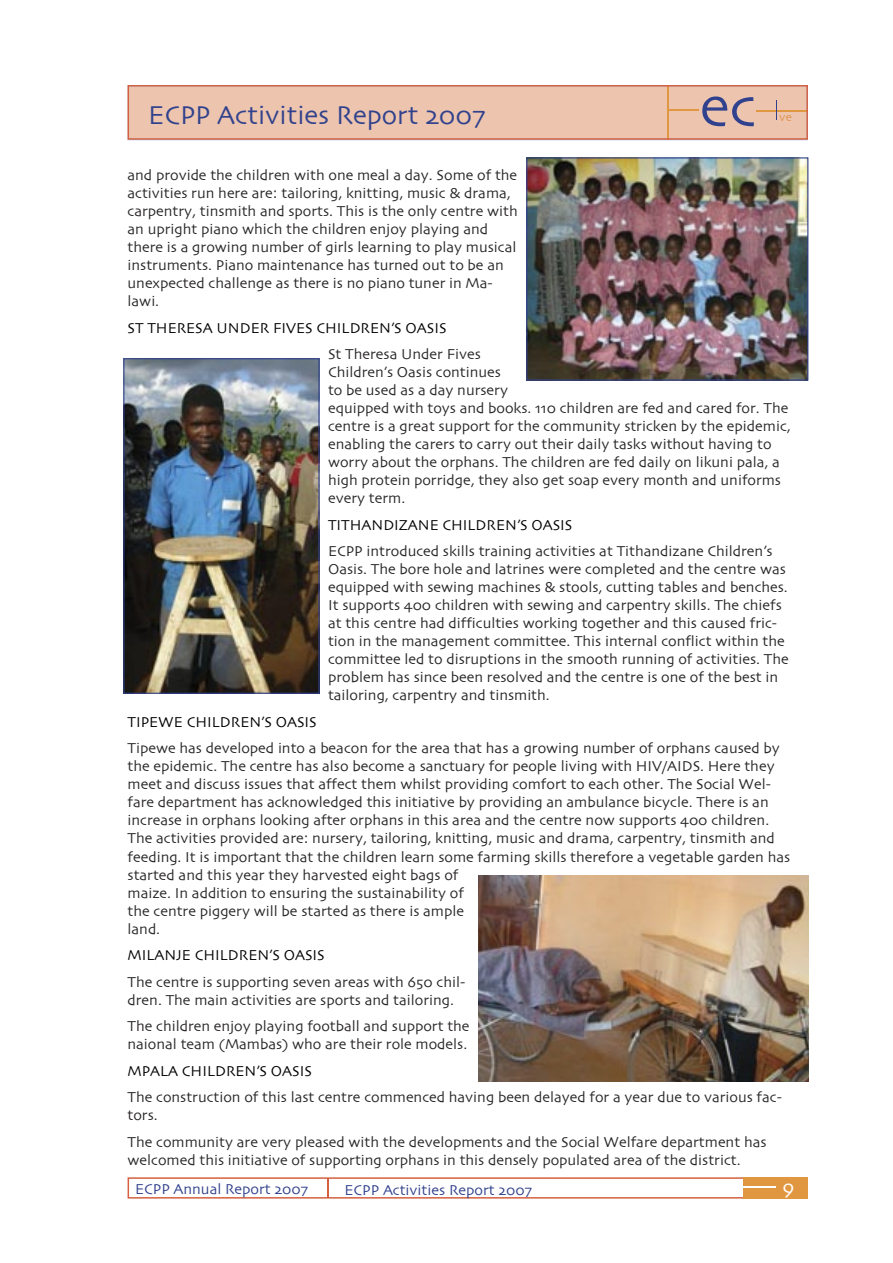
<style>
.page{position:relative;width:893px;height:1263px;background:#fff}
.page>*{position:absolute;margin:0;border:0;box-sizing:border-box;transform-origin:0 0}
.t1{font:58.5px "Skia CC";color:#30418d}
.t2{font:27px "Skia CC";color:#30428d}
.t3{font:21px "Skia CC";color:#fff}
.t4{font:15px/18px "Skia CC";color:#272425}
.t5{font:15px "Skia CC";color:#000}
.t6{font:15px "Skia CC";color:#30408b}
.t7{font:12px "Skia CC";color:#e0924a}
</style>
<div class="page">
<div style="left:744px;top:1177px;width:64px;height:22px;background:#e19740"></div>
<svg style="left:128px;top:85px;width:680px;height:55px;background:#eabda7"></svg>
<img style="left:526px;top:157px;width:282px;height:224px">
<svg style="left:128px;top:1177px;width:648px;height:21px"></svg>
<img style="left:478px;top:876px;width:331px;height:206px">
<img style="left:123px;top:358px;width:197px;height:336px">
<h2 class="t2" style="left:148px;top:100px;width:339px">ECPP Activities Report 2007</h2>
<h1 class="t1" style="left:700px;top:75px;width:58px">ec</h1>
<p class="t7" style="left:779px;top:110px;width:14px">ve</p>
<p class="t4" style="left:128px;top:166px;width:392px">and provide the children with one meal a day. Some of the activities run here are: tailoring, knitting, music &amp; drama, carpentry, tinsmith and sports. This is the only centre with an upright piano which the children enjoy playing and there is a growing number of girls learning to play musical instruments. Piano maintenance has turned out to be an unexpected challenge as there is no piano tuner in Ma&shy;lawi.</p>
<p class="t5" style="left:128px;top:320px;width:320px">ST THERESA UNDER FIVES CHILDREN’S OASIS</p>
<p class="t4" style="left:328px;top:345px;width:464px">St Theresa Under Fives<br>Children’s Oasis continues<br>to be used as a day nursery<br>equipped with toys and books. 110 children are fed and cared for. The centre is a great support for the community stricken by the epidemic, enabling the carers to carry out their daily tasks without having to worry about the orphans. The children are fed daily on likuni pala, a high protein porridge, they also get soap every month and uniforms every term.</p>
<p class="t5" style="left:328px;top:517px;width:246px">TITHANDIZANE CHILDREN’S OASIS</p>
<p class="t4" style="left:328px;top:542px;width:462px">ECPP introduced skills training activities at Tithandizane Children’s Oasis. The bore hole and latrines were completed and the centre was equipped with sewing machines &amp; stools, cutting tables and benches.<br>It supports 400 children with sewing and carpentry skills. The chiefs at this centre had difficulties working together and this caused fric&shy;tion in the management committee. This internal conflict within the committee led to disruptions in the smooth running of activities. The problem has since been resolved and the centre is one of the best in tailoring, carpentry and tinsmith.</p>
<p class="t5" style="left:128px;top:714px;width:191px">TIPEWE CHILDREN’S OASIS</p>
<p class="t4" style="left:128px;top:739px;width:664px">Tipewe has developed into a beacon for the area that has a growing number of orphans caused by the epidemic. The centre has also become a sanctuary for people living with HIV/AIDS. Here they meet and discuss issues that affect them whilst providing comfort to each other. The Social Wel&shy;fare department has acknowledged this initiative by providing an ambulance bicycle. There is an increase in orphans looking after orphans in this area and the centre now supports 400 children.<br>The activities provided are: nursery, tailoring, knitting, music and drama, carpentry, tinsmith and feeding. It is important that the children learn some farming skills therefore a vegetable garden has started and this year they harvested eight bags of<br>maize. In addition to ensuring the sustainability of<br>the centre piggery will be started as there is ample<br>land.</p>
<p class="t5" style="left:128px;top:947px;width:199px">MILANJE CHILDREN’S OASIS</p>
<p class="t4" style="left:128px;top:972px;width:339px">The centre is supporting seven areas with 650 chil&shy;dren. The main activities are sports and tailoring.</p>
<p class="t4" style="left:128px;top:1017px;width:343px">The children enjoy playing football and support the naional team (Mambas) who are their role models.</p>
<p class="t5" style="left:128px;top:1062px;width:186px">MPALA CHILDREN’S OASIS</p>
<p class="t4" style="left:128px;top:1088px;width:656px">The construction of this last centre commenced having been delayed for a year due to various fac&shy;tors.</p>
<p class="t4" style="left:128px;top:1132px;width:640px">The community are very pleased with the developments and the Social Welfare department has welcomed this initiative of supporting orphans in this densely populated area of the district.</p>
<p class="t6" style="left:135px;top:1180px;width:174px">ECPP Annual Report 2007</p>
<p class="t6" style="left:345px;top:1182px;width:189px">ECPP Activities Report 2007</p>
<h3 class="t3" style="left:783px;top:1176px;width:14px">9</h3>
</div>
